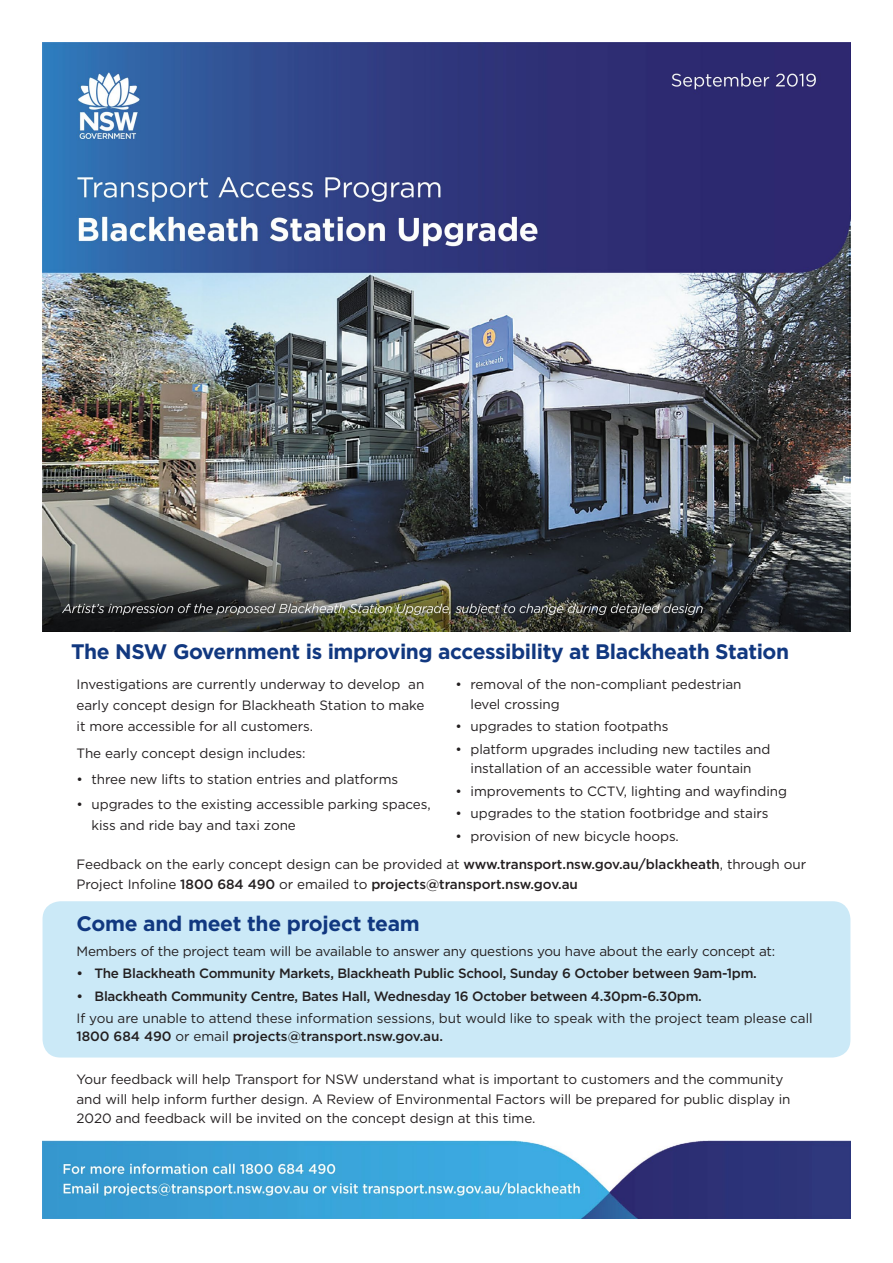
<style>
.page{position:relative;width:893px;height:1263px;background:#fff}
.page>*{position:absolute;margin:0;border:0;box-sizing:border-box;transform-origin:0 0}
.t1{font:700 21px "Gotham";letter-spacing:-.02em;color:#113880}
.t2{font:13.5px/19.5px "Gotham";letter-spacing:-.005em;color:#231f20}
.t3{font:500 13.5px "Gotham";letter-spacing:-.02em;color:#231f20}
.s1{font-weight:500}
.s2{font-weight:400}
</style>
<div class="page">
<div style="left:43px;top:901px;width:807px;height:156px;background:#cbe9f7;border-radius:18px"></div>
<img style="left:43px;top:43px;width:807px;height:588px">
<img style="left:43px;top:1140px;width:807px;height:78px">
<p class="t1" style="left:71px;top:637px;width:719px">The NSW Government is improving accessibility at Blackheath Station</p>
<p class="t2" style="left:77px;top:675px;width:349px">Investigations are currently underway to develop an</p>
<p class="t2" style="left:455px;top:675px;width:288px">• removal of the non-compliant pedestrian</p>
<p class="t2" style="left:77px;top:696px;width:349px">early concept design for Blackheath Station to make</p>
<p class="t2" style="left:470px;top:694px;width:91px">level crossing</p>
<p class="t2" style="left:77px;top:717px;width:238px">it more accessible for all customers.</p>
<p class="t2" style="left:455px;top:717px;width:214px">• upgrades to station footpaths</p>
<p class="t2" style="left:77px;top:743px;width:231px">The early concept design includes:</p>
<p class="t2" style="left:455px;top:739px;width:316px;text-align:center">• platform upgrades including new tactiles and installation of an accessible water fountain</p>
<p class="t2" style="left:77px;top:769px;width:323px">• three new lifts to station entries and platforms</p>
<p class="t2" style="left:455px;top:781px;width:333px">• improvements to CCTV, lighting and wayfinding</p>
<p class="t2" style="left:77px;top:794px;width:356px">• upgrades to the existing accessible parking spaces,</p>
<p class="t2" style="left:455px;top:804px;width:315px">• upgrades to the station footbridge and stairs</p>
<p class="t2" style="left:92px;top:815px;width:206px">kiss and ride bay and taxi zone</p>
<p class="t2" style="left:77px;top:822px;width:731px;line-height:28.5px;text-indent:379px">• provision of new bicycle hoops.<br>Feedback on the early concept design can be provided at <span class="s1">www.transport.nsw.gov.au/blackheath</span>, through our</p>
<p class="t3" style="left:77px;top:876px;width:503px"><span class="s2">Project Infoline</span> 1800 684 490 <span class="s2">or emailed to</span> projects@transport.nsw.gov.au</p>
<p class="t1" style="left:77px;top:909px;width:345px">Come and meet the project team</p>
<p class="t2" style="left:77px;top:941px;width:700px">Members of the project team will be available to answer any questions you have about the early concept at:</p>
<p class="t3" style="left:77px;top:965px;width:682px">• The Blackheath Community Markets, Blackheath Public School, Sunday 6 October between 9am-1pm.</p>
<p class="t2" style="left:77px;top:984px;width:738px;line-height:22.2px"><span class="s1">• Blackheath Community Centre, Bates Hall, Wednesday 16 October between 4.30pm-6.30pm.<br></span>If you are unable to attend these information sessions, but would like to speak with the project team please call</p>
<p class="t3" style="left:77px;top:1028px;width:368px">1800 684 490 <span class="s2">or email</span> projects@transport.nsw.gov.au.</p>
<p class="t2" style="left:77px;top:1070px;width:716px">Your feedback will help Transport for NSW understand what is important to customers and the community and will help inform further design. A Review of Environmental Factors will be prepared for public display in<br>2020 and feedback will be invited on the concept design at this time.</p>
</div>
